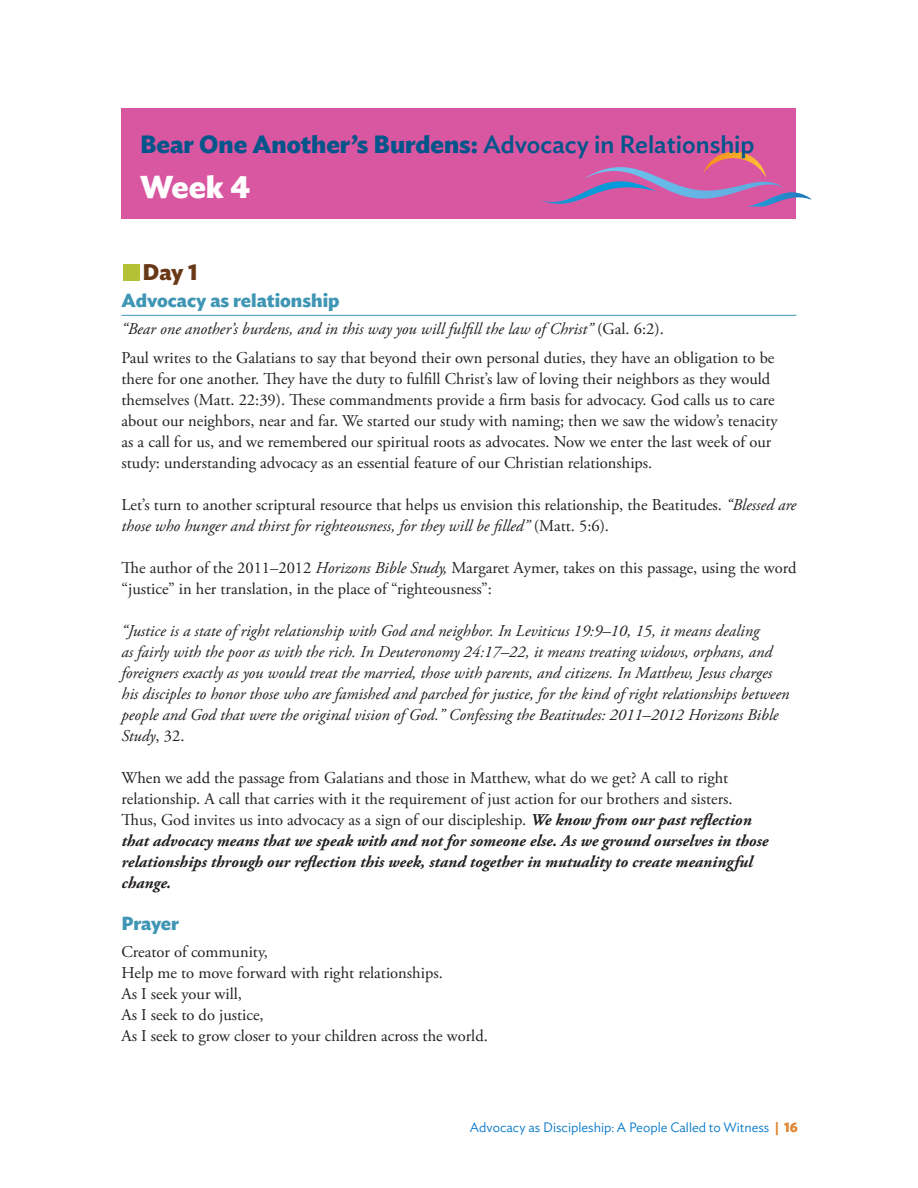
<style>
.page{position:relative;width:918px;height:1188px;background:#fff}
.page>*{position:absolute;margin:0;border:0;box-sizing:border-box;transform-origin:0 0}
.Week_and_Intro{font:700 31.5px "Ideal Sans";color:#fff}
.t1{font:700 24.75px "Ideal Sans";color:#01558a}
.Days{font:700 22.5px "Ideal Sans";color:#683817}
.Subhead{font:700 18.75px "Ideal Sans";color:#3f96b4}
.Subhead_No_rule{font:700 18.75px "Ideal Sans";letter-spacing:-.01em;color:#3f96b4}
.Text{font:16.5px/21px "Adobe Garamond Pro";color:#231f20}
.Text-2{font:italic 16.5px/21px "Adobe Garamond Pro";color:#231f20}
.t2{font:300 13.5px "Ideal Sans";color:#0076c8}
.s1{font-weight:500}
.s2{font-style:normal}
.s3{font-style:italic}
.s4{font-weight:700;font-style:italic}
.s5{font-weight:700;color:#e08530}
</style>
<div class="page">
<hr style="left:122px;top:315px;width:674px;height:1px;background:#3f96b4">
<div style="left:122px;top:108px;width:674px;height:110px;background:#d957a0"></div>
<svg style="left:540px;top:152px;width:271px;height:55px"></svg>
<div style="left:123px;top:264px;width:16px;height:16px;background:#b4c134"></div>
<p class="t1" style="left:140px;top:124px;width:616px">Bear One Another’s Burdens: <span class="s1">Advocacy in Relationship</span></p>
<p class="Week_and_Intro" style="left:140px;top:161px;width:111px">Week 4</p>
<p class="Days" style="left:143px;top:255px;width:57px">Day 1</p>
<p class="Subhead" style="left:122px;top:286px;width:220px">Advocacy as relationship</p>
<p class="Text-2" style="left:122px;top:319px;width:544px">“Bear one another’s burdens, and in this way you will fulfill the law of Christ” <span class="s2">(Gal. 6:2).</span></p>
<p class="Text" style="left:122px;top:348px;width:658px">Paul writes to the Galatians to say that beyond their own personal duties, they have an obligation to be there for one another. They have the duty to fulfill Christ’s law of loving their neighbors as they would themselves (Matt. 22:39). These commandments provide a firm basis for advocacy. God calls us to care about our neighbors, near and far. We started our study with naming; then we saw the widow’s tenacity as a call for us, and we remembered our spiritual roots as advocates. Now we enter the last week of our study: understanding advocacy as an essential feature of our Christian relationships.</p>
<p class="Text" style="left:122px;top:495px;width:676px">Let’s turn to another scriptural resource that helps us envision this relationship, the Beatitudes. <span class="s3">“Blessed are those who hunger and thirst for righteousness, for they will be filled”</span> (Matt. 5:6).</p>
<p class="Text" style="left:122px;top:558px;width:676px">The author of the 2011–2012 <span class="s3">Horizons Bible Study,</span> Margaret Aymer, takes on this passage, using the word “justice” in her translation, in the place of “righteousness”:</p>
<p class="Text-2" style="left:122px;top:621px;width:669px">“Justice is a state of right relationship with God and neighbor. In Leviticus 19:9–10, 15, it means dealing<br>as fairly with the poor as with the rich. In Deuteronomy 24:17–22, it means treating widows, orphans, and foreigners exactly as you would treat the married, those with parents, and citizens. In Matthew, Jesus charges his disciples to honor those who are famished and parched for justice, for the kind of right relationships between people and God that were the original vision of God.” Confessing the Beatitudes: 2011–2012 Horizons Bible Study<span class="s2">, 32.</span></p>
<p class="Text" style="left:122px;top:768px;width:649px">When we add the passage from Galatians and those in Matthew, what do we get? A call to right relationship. A call that carries with it the requirement of just action for our brothers and sisters.<br>Thus, God invites us into advocacy as a sign of our discipleship. <span class="s4">We know from our past reflection that advocacy means that we speak with and not for someone else. As we ground ourselves in those relationships through our reflection this week, stand together in mutuality to create meaningful change.</span></p>
<p class="Subhead_No_rule" style="left:122px;top:908px;width:59px">Prayer</p>
<p class="Text" style="left:122px;top:942px;width:148px">Creator of community,</p>
<p class="Text" style="left:122px;top:963px;width:323px">Help me to move forward with right relationships.</p>
<p class="Text" style="left:122px;top:984px;width:122px">As I seek your will,</p>
<p class="Text" style="left:122px;top:1005px;width:144px">As I seek to do justice,</p>
<p class="Text" style="left:122px;top:1026px;width:368px">As I seek to grow closer to your children across the world.</p>
<p class="t2" style="left:470px;top:1117px;width:330px">Advocacy as Discipleship: A People Called to Witness <span class="s5">| 16</span></p>
</div>
